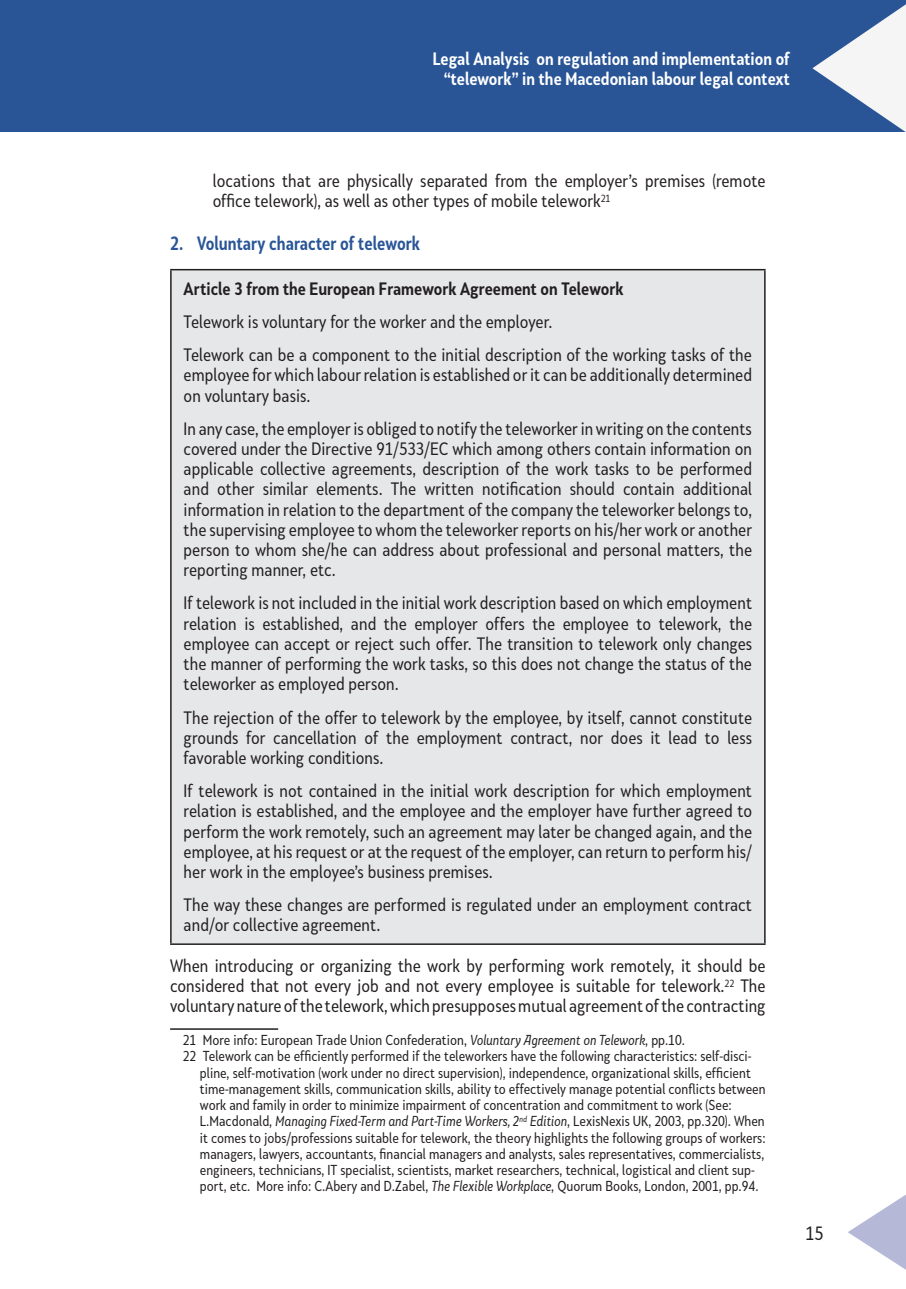
<style>
.page{position:relative;width:906px;height:1289px;background:#fff}
.page>*{position:absolute;margin:0;border:0;box-sizing:border-box;transform-origin:0 0}
.t1{font:700 18px "Skola Sans Cn";color:#295597;scale:.95 1}
.t2{font:18px "Skola Sans Cn";color:#231f20}
.t3{font:16.8px/20.2px "Skola Sans Cn";color:#231f20;text-align:justify}
.t4{font:700 16.8px/20.2px "Skola Sans Cn";color:#fff;text-align:right}
.t5{font:700 16.8px "Skola Sans Cn";color:#231f20}
.t6{font:13.5px "Skola Sans Cn";color:#231f20}
.t7{font:italic 13.5px "Skola Sans Cn";color:#231f20}
.s1{font-style:italic}
.s2{font-style:normal}
</style>
<div class="page">
<div style="left:0;top:0;width:906px;height:132px;background:#295597"></div>
<svg style="left:812px;top:4px;width:94px;height:128px"></svg>
<svg style="left:848px;top:1194px;width:58px;height:75px"></svg>
<div style="left:171px;top:270px;width:594px;height:674px;background:#e6e7e9"></div>
<hr style="left:170px;top:269px;width:595px;height:1px;background:#231f20">
<hr style="left:170px;top:270px;width:2px;height:673px;background:#231f20">
<hr style="left:764px;top:270px;width:1px;height:673px;background:#231f20">
<hr style="left:170px;top:943px;width:595px;height:1px;background:#231f20">
<hr style="left:170px;top:1028px;width:108px;height:1px;background:#231f20">
<p class="t4" style="left:433px;top:48px;width:358px">Legal Analysis on regulation and implementation of “telework” in the Macedonian labour legal context</p>
<p class="t3" style="left:213px;top:170px;width:554px">locations that are physically separated from the employer’s premises (remote office telework), as well as other types of mobile telework<sup>21</sup></p>
<p class="t1" style="left:170px;top:232px;width:265px">2. Voluntary character of telework</p>
<p class="t5" style="left:184px;top:278px;width:441px">Article 3 from the European Framework Agreement on Telework</p>
<p class="t3" style="left:184px;top:305px;width:570px;line-height:33px">Telework is voluntary for the worker and the employer.<br>Telework can be a component to the initial description of the working tasks of the</p>
<p class="t3" style="left:184px;top:365px;width:570px">employee for which labour relation is established or it can be additionally determined on voluntary basis.</p>
<p class="t3" style="left:184px;top:418px;width:570px">In any case, the employer is obliged to notify the teleworker in writing on the contents covered under the Directive 91/533/EC which among others contain information on applicable collective agreements, description of the work tasks to be performed and other similar elements. The written notification should contain additional information in relation to the department of the company the teleworker belongs to, the supervising employee to whom the teleworker reports on his/her work or another person to whom she/he can address about professional and personal matters, the reporting manner, etc.</p>
<p class="t3" style="left:184px;top:593px;width:570px">If telework is not included in the initial work description based on which employment relation is established, and the employer offers the employee to telework, the employee can accept or reject such offer. The transition to telework only changes the manner of performing the work tasks, so this does not change the status of the teleworker as employed person.</p>
<p class="t3" style="left:184px;top:707px;width:570px">The rejection of the offer to telework by the employee, by itself, cannot constitute grounds for cancellation of the employment contract, nor does it lead to less favorable working conditions.</p>
<p class="t3" style="left:184px;top:780px;width:570px">If telework is not contained in the initial work description for which employment relation is established, and the employee and the employer have further agreed to perform the work remotely, such an agreement may later be changed again, and the employee, at his request or at the request of the employer, can return to perform his/ her work in the employee’s business premises.</p>
<p class="t3" style="left:184px;top:894px;width:570px">The way these changes are performed is regulated under an employment contract and/or collective agreement.</p>
<p class="t3" style="left:170px;top:955px;width:597px">When introducing or organizing the work by performing work remotely, it should be considered that not every job and not every employee is suitable for telework.<sup>22</sup> The voluntary nature of the telework, which presupposes mutual agreement of the contracting</p>
<p class="t6" style="left:183px;top:1032px;width:503px">21 More info: European Trade Union Confederation, <span class="s1">Voluntary Agreement on Telework</span>, pp.10.</p>
<p class="t6" style="left:183px;top:1048px;width:570px">22 Telework can be efficiently performed if the teleworkers have the following characteristics: self-disci-</p>
<p class="t6" style="left:200px;top:1064px;width:552px">pline, self-motivation (work under no direct supervision), independence, organizational skills, efficient</p>
<p class="t6" style="left:200px;top:1080px;width:567px">time-management skills, communication skills, ability to effectively manage potential conflicts between</p>
<p class="t6" style="left:200px;top:1096px;width:533px">work and family in order to minimize impairment of concentration and commitment to work (See:</p>
<p class="t7" style="left:200px;top:1113px;width:566px"><span class="s2">L.Macdonald,</span> Managing Fixed-Term and Part-Time Workers, 2<sup>nd</sup> Edition<span class="s2">, LexisNexis UK, 2003, pp.320). When</span></p>
<p class="t6" style="left:200px;top:1129px;width:567px">it comes to jobs/professions suitable for telework, the theory highlights the following groups of workers:</p>
<p class="t6" style="left:200px;top:1145px;width:566px">managers, lawyers, accountants, financial managers and analysts, sales representatives, commercialists,</p>
<p class="t6" style="left:200px;top:1161px;width:556px">engineers, technicians, IT specialist, scientists, market researchers, technical, logistical and client sup-</p>
<p class="t6" style="left:200px;top:1177px;width:560px">port, etc. More info: C.Abery and D.Zabel, <span class="s1">The Flexible Workplace</span>, Quorum Books, London, 2001, pp.94.</p>
<p class="t2" style="left:805px;top:1222px;width:20px">15</p>
</div>
